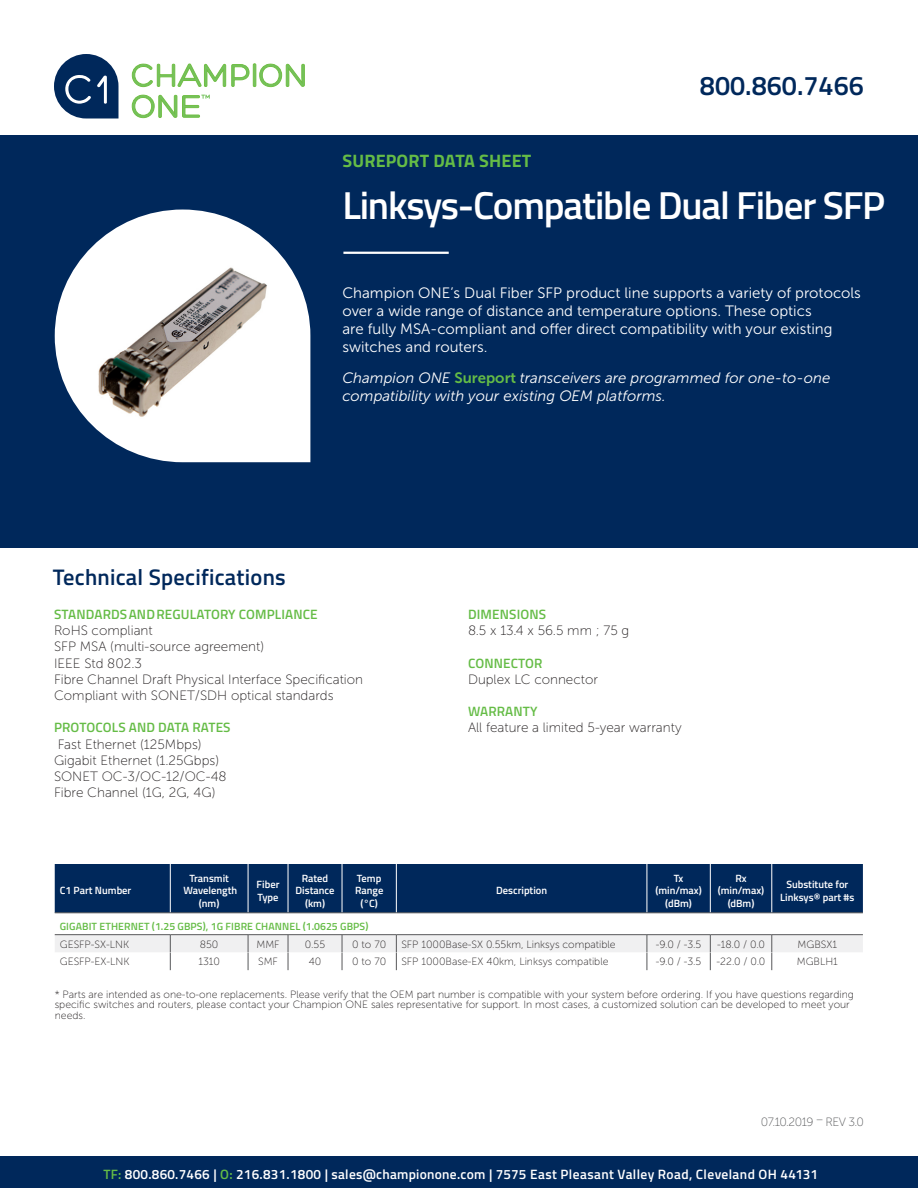
<style>
.page{position:relative;width:918px;height:1188px;background:#fff}
.page>*{position:absolute;margin:0;border:0;box-sizing:border-box;transform-origin:0 0}
.t1{font:600 39px "Titillium";letter-spacing:-.03em;color:#fff}
.t2{font:600 27px "Titillium Web";color:#00285b}
.t3{font:600 22.5px "Titillium Web";letter-spacing:.01em;color:#00285b}
.t4{font:700 18px "Titillium";letter-spacing:.01em;color:#65bc46}
.Intro_Challenge_Text{font:15px/18px "Museo Sans 300";color:#fff}
.Intro_Challenge_Text-2{font:italic 15px/18px "Museo Sans 300";color:#fff}
.t5{font:13.5px "Museo Sans 100";color:#231f20}
.t6{font:600 13.5px "Titillium Web";letter-spacing:.02em;color:#fff}
.t7{font:600 13.5px "Titillium Web";letter-spacing:.01em;color:#65bc46}
.t8{font:12px "Museo Sans 100";letter-spacing:-.04em;color:#57585a}
.t9{font:10.5px/10.5px "Museo Sans 100";color:#231f20}
.t10{font:600 10.5px/12.6px "Titillium Web";color:#fff;text-align:center}
.t11{font:600 10.5px "Titillium Web";letter-spacing:.01em;color:#65bc46}
.s1{font-family:"Museo Sans 700";font-style:normal;color:#65bc46}
.s2{color:#65bc46}
</style>
<div class="page">
<svg style="left:132px;top:63px;width:173px;height:24px"></svg>
<svg style="left:132px;top:94px;width:78px;height:24px"></svg>
<svg style="left:54px;top:54px;width:65px;height:65px"></svg>
<div style="left:0;top:135px;width:918px;height:413px;background:#00285b"></div>
<svg style="left:55px;top:210px;width:255px;height:252px;fill:#fff"></svg>
<hr style="left:343px;top:252px;width:106px;height:2px;background:#fff">
<div style="left:0;top:1157px;width:918px;height:31px;background:#00285b"></div>
<div style="left:55px;top:864px;width:808px;height:49px;background:#00285b"></div>
<hr style="left:170px;top:864px;width:1px;height:49px;background:#fff">
<hr style="left:248px;top:864px;width:1px;height:49px;background:#fff">
<hr style="left:288px;top:864px;width:1px;height:49px;background:#fff">
<hr style="left:342px;top:864px;width:1px;height:49px;background:#fff">
<hr style="left:396px;top:864px;width:1px;height:49px;background:#fff">
<hr style="left:647px;top:864px;width:1px;height:49px;background:#fff">
<hr style="left:710px;top:864px;width:1px;height:49px;background:#fff">
<hr style="left:772px;top:864px;width:1px;height:49px;background:#fff">
<hr style="left:55px;top:913px;width:115px;height:1px;background:#57585a">
<hr style="left:170px;top:913px;width:78px;height:1px;background:#57585a">
<hr style="left:248px;top:913px;width:40px;height:1px;background:#57585a">
<hr style="left:288px;top:913px;width:54px;height:1px;background:#57585a">
<hr style="left:342px;top:913px;width:54px;height:1px;background:#57585a">
<hr style="left:396px;top:913px;width:251px;height:1px;background:#57585a">
<hr style="left:647px;top:913px;width:63px;height:1px;background:#57585a">
<hr style="left:710px;top:913px;width:62px;height:1px;background:#57585a">
<hr style="left:772px;top:913px;width:91px;height:1px;background:#57585a">
<hr style="left:55px;top:934px;width:115px;height:1px;background:#57585a">
<hr style="left:170px;top:934px;width:78px;height:1px;background:#57585a">
<hr style="left:248px;top:934px;width:40px;height:1px;background:#57585a">
<hr style="left:288px;top:934px;width:54px;height:1px;background:#57585a">
<hr style="left:342px;top:934px;width:54px;height:1px;background:#57585a">
<hr style="left:396px;top:934px;width:251px;height:1px;background:#57585a">
<hr style="left:647px;top:934px;width:63px;height:1px;background:#57585a">
<hr style="left:710px;top:934px;width:62px;height:1px;background:#57585a">
<hr style="left:772px;top:934px;width:91px;height:1px;background:#57585a">
<svg style="left:55px;top:935px;width:808px;height:35px"></svg>
<img style="left:95px;top:263px;width:175px;height:157px">
<p class="t4" style="left:342px;top:147px;width:190px">SUREPORT DATA SHEET</p>
<h2 class="t2" style="left:700px;top:65px;width:166px">800.860.7466</h2>
<p class="t1" style="left:342px;top:176px;width:544px">Linksys-Compatible Dual Fiber SFP</p>
<p class="Intro_Challenge_Text" style="left:342px;top:284px;width:520px">Champion ONE’s Dual Fiber SFP product line supports a variety of protocols over a wide range of distance and temperature options. These optics<br>are fully MSA-compliant and offer direct compatibility with your existing switches and routers.</p>
<p class="Intro_Challenge_Text-2" style="left:342px;top:369px;width:489px">Champion ONE <span class="s1">Sureport</span> transceivers are programmed for one-to-one compatibility with your existing OEM platforms.</p>
<p class="t3" style="left:53px;top:560px;width:235px">Technical Specifications</p>
<p class="t7" style="left:54px;top:604px;width:265px">STANDARDS AND REGULATORY COMPLIANCE</p>
<p class="t5" style="left:54px;top:623px;width:100px">RoHS compliant</p>
<p class="t5" style="left:54px;top:640px;width:212px">SFP MSA (multi-source agreement)</p>
<p class="t5" style="left:54px;top:656px;width:90px">IEEE Std 802.3</p>
<p class="t5" style="left:54px;top:672px;width:311px">Fibre Channel Draft Physical Interface Specification</p>
<p class="t5" style="left:54px;top:688px;width:281px">Compliant with SONET/SDH optical standards</p>
<p class="t7" style="left:54px;top:718px;width:178px">PROTOCOLS AND DATA RATES</p>
<p class="t5" style="left:58px;top:737px;width:145px">Fast Ethernet (125Mbps)</p>
<p class="t5" style="left:54px;top:753px;width:167px">Gigabit Ethernet (1.25Gbps)</p>
<p class="t5" style="left:54px;top:769px;width:174px">SONET OC-3/OC-12/OC-48</p>
<p class="t5" style="left:54px;top:785px;width:163px">Fibre Channel (1G, 2G, 4G)</p>
<p class="t7" style="left:468px;top:604px;width:80px">DIMENSIONS</p>
<p class="t5" style="left:468px;top:623px;width:163px">8.5 x 13.4 x 56.5 mm ; 75 g</p>
<p class="t7" style="left:468px;top:653px;width:76px">CONNECTOR</p>
<p class="t5" style="left:468px;top:672px;width:132px">Duplex LC connector</p>
<p class="t7" style="left:468px;top:701px;width:71px">WARRANTY</p>
<p class="t5" style="left:468px;top:721px;width:215px">All feature a limited 5-year warranty</p>
<p class="t10" style="left:60px;top:884px;width:73px">C1 Part Number</p>
<p class="t10" style="left:189px;top:871px;width:41px">Transmit</p>
<p class="t10" style="left:183px;top:884px;width:55px">Wavelength (nm)</p>
<p class="t10" style="left:257px;top:878px;width:24px">Fiber</p>
<p class="t10" style="left:258px;top:890px;width:23px">Type</p>
<p class="t10" style="left:296px;top:871px;width:40px">Rated<br>Distance</p>
<p class="t10" style="left:305px;top:896px;width:22px">(km)</p>
<p class="t10" style="left:355px;top:871px;width:30px;text-align:left">Temp<br>Range</p>
<p class="t10" style="left:360px;top:896px;width:19px">(°C)</p>
<p class="t10" style="left:496px;top:884px;width:53px">Description</p>
<p class="t10" style="left:674px;top:871px;width:11px">Tx</p>
<p class="t10" style="left:655px;top:884px;width:48px">(min/max) (dBm)</p>
<p class="t10" style="left:735px;top:871px;width:13px">Rx</p>
<p class="t10" style="left:718px;top:884px;width:48px">(min/max) (dBm)</p>
<p class="t10" style="left:780px;top:878px;width:76px">Substitute for<br>Linksys® part #s</p>
<p class="t11" style="left:60px;top:918px;width:310px">GIGABIT ETHERNET (1.25 GBPS), 1G FIBRE CHANNEL (1.0625 GBPS)</p>
<p class="t9" style="left:60px;top:939px;width:71px">GESFP-SX-LNK</p>
<p class="t9" style="left:200px;top:939px;width:20px">850</p>
<p class="t9" style="left:256px;top:939px;width:25px">MMF</p>
<p class="t9" style="left:305px;top:939px;width:22px">0.55</p>
<p class="t9" style="left:352px;top:939px;width:36px">0 to 70</p>
<p class="t9" style="left:401px;top:939px;width:216px">SFP 1000Base-SX 0.55km, Linksys compatible</p>
<p class="t9" style="left:656px;top:939px;width:47px">-9.0 / -3.5</p>
<p class="t9" style="left:717px;top:939px;width:49px">-18.0 / 0.0</p>
<p class="t9" style="left:798px;top:939px;width:41px">MGBSX1</p>
<p class="t9" style="left:60px;top:957px;width:71px">GESFP-EX-LNK</p>
<p class="t9" style="left:198px;top:957px;width:23px">1310</p>
<p class="t9" style="left:258px;top:957px;width:21px">SMF</p>
<p class="t9" style="left:309px;top:957px;width:14px">40</p>
<p class="t9" style="left:352px;top:957px;width:36px">0 to 70</p>
<p class="t9" style="left:401px;top:957px;width:209px">SFP 1000Base-EX 40km, Linksys compatible</p>
<p class="t9" style="left:656px;top:957px;width:47px">-9.0 / -3.5</p>
<p class="t9" style="left:717px;top:957px;width:50px">-22.0 / 0.0</p>
<p class="t9" style="left:797px;top:957px;width:43px">MGBLH1</p>
<p class="t9" style="left:55px;top:989px;width:801px">* Parts are intended as one-to-one replacements. Please verify that the OEM part number is compatible with your system before ordering. If you have questions regarding specific switches and routers, please contact your Champion ONE sales representative for support. In most cases, a customized solution can be developed to meet your needs.</p>
<p class="t8" style="left:761px;top:1115px;width:105px">07.10.2019 – REV 3.0</p>
<p class="t6" style="left:103px;top:1164px;width:716px"><span class="s2">TF:</span> 800.860.7466 | <span class="s2">O:</span> 216.831.1800 | sales@championone.com | 7575 East Pleasant Valley Road, Cleveland OH 44131</p>
</div>
